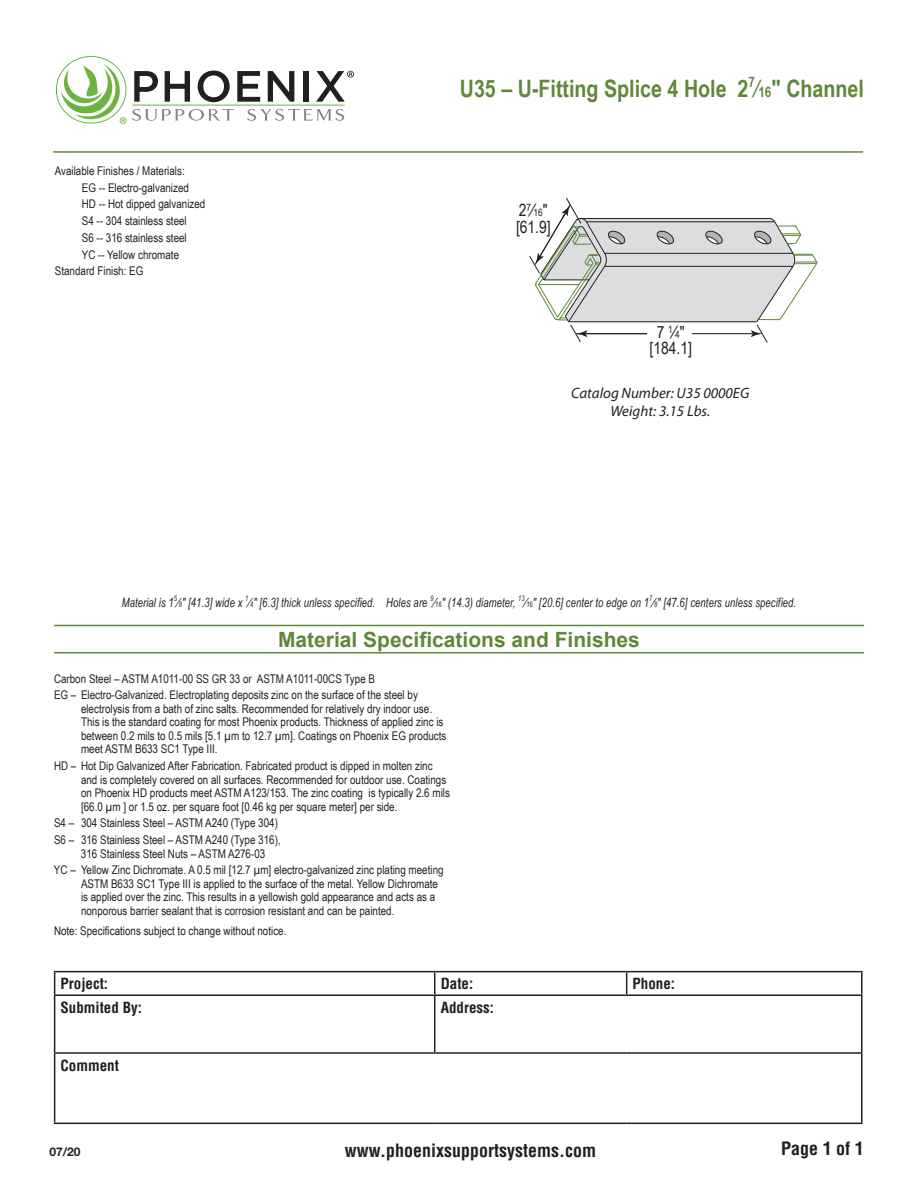
<style>
.page{position:relative;width:918px;height:1188px;background:#fff}
.page>*{position:absolute;margin:0;border:0;box-sizing:border-box;transform-origin:0 0}
.t1{font:700 24px "Arial Narrow";color:#5f883b}
.t2{font:700 21px "Arial";color:#5f883b}
.t3{font:700 condensed 18px "Helvetica";color:#231f20}
.t4{font:16.8px/16.8px "Arial Narrow";color:#231f20;text-align:center}
.t5{font:700 condensed 15px "Helvetica";color:#231f20}
.t6{font:italic 15px/18px "Myriad Pro";color:#231f20;text-align:center}
.t7{font:italic 12.75px "Arial Narrow";letter-spacing:.01em;color:#231f20;scale:.9 1}
.t8{font:12px/13.5px "Arial Narrow";color:#231f20}
.t9{font:700 12px "Helvetica Neue LT Std";color:#231f20}
.s1{font-size:14.4px}
.s2{font-size:10.2px}
.s3{font-size:7.65px}
</style>
<div class="page">
<hr style="left:54px;top:971px;width:381px;height:1px;background:#231f20">
<svg style="left:54px;top:972px;width:1px;height:22px"></svg>
<hr style="left:435px;top:971px;width:192px;height:1px;background:#231f20">
<svg style="left:434px;top:972px;width:1px;height:22px"></svg>
<hr style="left:627px;top:971px;width:236px;height:1px;background:#231f20">
<svg style="left:626px;top:972px;width:1px;height:22px"></svg>
<hr style="left:861px;top:972px;width:2px;height:22px;background:#231f20">
<hr style="left:54px;top:994px;width:381px;height:2px;background:#231f20">
<hr style="left:54px;top:996px;width:1px;height:56px;background:#231f20">
<hr style="left:435px;top:994px;width:192px;height:2px;background:#231f20">
<hr style="left:434px;top:996px;width:1px;height:56px;background:#231f20">
<hr style="left:627px;top:994px;width:236px;height:2px;background:#231f20">
<hr style="left:861px;top:996px;width:2px;height:56px;background:#231f20">
<hr style="left:54px;top:1052px;width:381px;height:2px;background:#231f20">
<hr style="left:54px;top:1054px;width:1px;height:69px;background:#231f20">
<hr style="left:435px;top:1052px;width:192px;height:2px;background:#231f20">
<hr style="left:627px;top:1052px;width:236px;height:2px;background:#231f20">
<hr style="left:861px;top:1054px;width:2px;height:69px;background:#231f20">
<hr style="left:54px;top:1123px;width:381px;height:1px;background:#231f20">
<hr style="left:435px;top:1123px;width:192px;height:1px;background:#231f20">
<hr style="left:627px;top:1123px;width:236px;height:1px;background:#231f20">
<hr style="left:54px;top:625px;width:810px;height:1px;background:#5f883b">
<hr style="left:54px;top:652px;width:810px;height:2px;background:#5f883b">
<svg style="left:134px;top:71px;width:24px;height:31px"></svg>
<svg style="left:165px;top:71px;width:25px;height:31px"></svg>
<svg style="left:198px;top:71px;width:32px;height:31px"></svg>
<svg style="left:237px;top:71px;width:23px;height:31px"></svg>
<svg style="left:268px;top:71px;width:26px;height:31px"></svg>
<div style="left:304px;top:71px;width:5px;height:31px;background:#231f20"></div>
<svg style="left:133px;top:109px;width:101px;height:12px"></svg>
<svg style="left:247px;top:109px;width:97px;height:12px"></svg>
<hr style="left:132px;top:105px;width:213px;height:1px;background:#6cb43f">
<svg style="left:316px;top:71px;width:38px;height:31px"></svg>
<svg style="left:56px;top:56px;width:71px;height:68px"></svg>
<hr style="left:53px;top:151px;width:810px;height:2px;background:#5f883b">
<svg style="left:529px;top:198px;width:288px;height:145px"></svg>
<p class="t8" style="left:55px;top:164px;width:131px">Available Finishes / Materials:</p>
<p class="t8" style="left:82px;top:181px;width:109px">EG -- Electro-galvanized</p>
<p class="t8" style="left:82px;top:197px;width:125px">HD -- Hot dipped galvanized</p>
<p class="t8" style="left:82px;top:214px;width:107px">S4 -- 304 stainless steel</p>
<p class="t8" style="left:82px;top:231px;width:107px">S6 -- 316 stainless steel</p>
<p class="t8" style="left:82px;top:248px;width:99px">YC -- Yellow chromate</p>
<p class="t8" style="left:55px;top:264px;width:90px">Standard Finish: EG</p>
<h1 class="t1" style="left:460px;top:75px;width:406px">U35 – U‑Fitting Splice 4 Hole 2<sup>7</sup>⁄<span class="s1">16</span>" Channel</h1>
<h3 class="t4" style="left:516px;top:202px;width:36px;text-align:left">2<sup>7</sup>⁄<span class="s2">16</span>" [61.9]</h3>
<h3 class="t4" style="left:650px;top:323px;width:44px">7 <sup>1</sup>⁄<span class="s2">4</span>" [184.1]</h3>
<p class="t6" style="left:571px;top:384px;width:180px">Catalog Number: U35 0000EG<br>Weight: 3.15 Lbs.</p>
<p class="t7" style="left:122px;top:595px;width:751px">Material is 1<sup>5</sup>⁄<span class="s3">8</span>" [41.3] wide x <sup>1</sup>⁄<span class="s3">4</span>" [6.3] thick unless specified. Holes are <sup>9</sup>⁄<span class="s3">16</span>" (14.3) diameter, <sup>13</sup>⁄<span class="s3">16</span>" [20.6] center to edge on 1<sup>7</sup>⁄<span class="s3">8</span>" [47.6] centers unless specified.</p>
<h2 class="t2" style="left:278px;top:628px;width:363px">Material Specifications and Finishes</h2>
<p class="t8" style="left:54px;top:670px;width:365px;line-height:16.8px">Carbon Steel – ASTM A1011-00 SS GR 33 or ASTM A1011-00CS Type B<br>EG – Electro-Galvanized. Electroplating deposits zinc on the surface of the steel by</p>
<p class="t8" style="left:81px;top:702px;width:367px">electrolysis from a bath of zinc salts. Recommended for relatively dry indoor use.<br>This is the standard coating for most Phoenix products. Thickness of applied zinc is between 0.2 mils to 0.5 mils [5.1 μm to 12.7 μm]. Coatings on Phoenix EG products meet ASTM B633 SC1 Type III.</p>
<p class="t8" style="left:81px;top:759px;width:371px;text-indent:-27px">HD – Hot Dip Galvanized After Fabrication. Fabricated product is dipped in molten zinc and is completely covered on all surfaces. Recommended for outdoor use. Coatings on Phoenix HD products meet ASTM A123/153. The zinc coating is typically 2.6 mils [66.0 μm ] or 1.5 oz. per square foot [0.46 kg per square meter] per side.</p>
<p class="t8" style="left:54px;top:815px;width:228px;line-height:16.8px">S4 – 304 Stainless Steel – ASTM A240 (Type 304)<br>S6 – 316 Stainless Steel – ASTM A240 (Type 316),</p>
<p class="t8" style="left:54px;top:845px;width:391px;line-height:16.8px;text-indent:27px">316 Stainless Steel Nuts – ASTM A276-03<br>YC – Yellow Zinc Dichromate. A 0.5 mil [12.7 μm] electro-galvanized zinc plating meeting</p>
<p class="t8" style="left:81px;top:877px;width:359px">ASTM B633 SC1 Type III is applied to the surface of the metal. Yellow Dichromate is applied over the zinc. This results in a yellowish gold appearance and acts as a nonporous barrier sealant that is corrosion resistant and can be painted.</p>
<p class="t8" style="left:54px;top:924px;width:234px">Note: Specifications subject to change without notice.</p>
<p class="t5" style="left:61px;top:975px;width:49px">Project:</p>
<p class="t5" style="left:441px;top:975px;width:34px">Date:</p>
<p class="t5" style="left:633px;top:975px;width:44px">Phone:</p>
<p class="t5" style="left:61px;top:998px;width:83px">Submited By:</p>
<p class="t5" style="left:441px;top:998px;width:55px">Address:</p>
<p class="t5" style="left:61px;top:1056px;width:60px">Comment</p>
<p class="t9" style="left:50px;top:1144px;width:33px">07/20</p>
<h3 class="t3" style="left:781px;top:1138px;width:84px">Page 1 of 1</h3>
<h3 class="t3" style="left:345px;top:1139px;width:253px">www.phoenixsupportsystems.com</h3>
</div>
